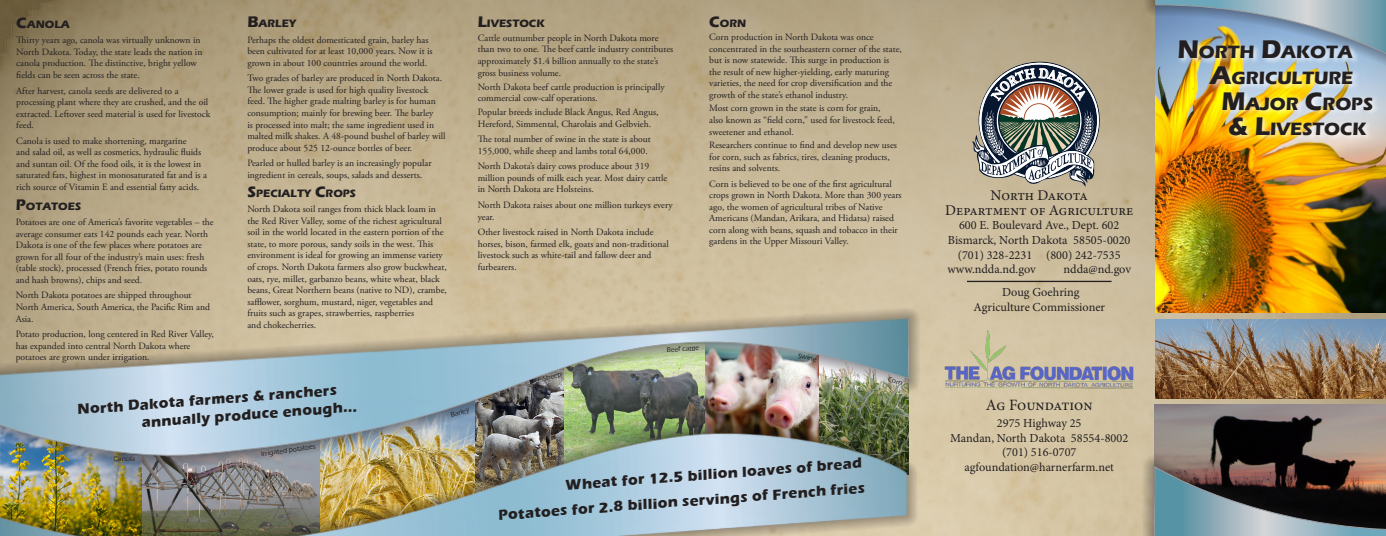
<style>
.page{position:relative;width:1386px;height:536px;background:#fff}
.page>*{position:absolute;margin:0;border:0;box-sizing:border-box;transform-origin:0 0}
.Body_type{font:700 18.38px "Eras ITC";color:#231f20}
.Body_type-2{font:15.75px "Minion Pro";letter-spacing:-.005em;color:#231f20}
.t1{font:700 14.88px "Eras ITC";color:#231f20}
.Body_type-3{font:14.88px "Minion Pro";letter-spacing:-.005em;color:#231f20}
.Body_type-4{font:12.25px "Minion Pro";color:#231f20}
.Body_type-5{font:700 11.03px "Eras ITC";color:#231f20}
.Body_type-6{font:9.62px/11.5px "Adobe Garamond Pro";color:#231f20}
.Body_type-7{font:500 7px "Eras ITC";color:#231f20}
.s1{font-size:15.75px}
.s2{font-size:26.25px}
</style>
<div class="page">
<img style="left:0;top:0;width:1386px;height:536px">
<hr style="left:967px;top:281px;width:145px;height:1px;background:#231f20">
<img style="left:1156px;top:80px;width:230px;height:233px">
<img style="left:1155px;top:404px;width:231px;height:50px">
<div style="left:1178px;top:38px;width:183px;height:53px;background:#fff;opacity:.75"></div>
<div style="left:1221px;top:89px;width:159px;height:53px;background:#fff;opacity:.75"></div>
<img style="left:1155px;top:319px;width:231px;height:79px">
<svg style="left:0;top:303px;width:927px;height:179px;fill:#d0c0a0"></svg>
<img style="left:0;top:316px;width:909px;height:92px">
<img style="left:0;top:408px;width:925px;height:128px">
<img style="left:0;top:427px;width:909px;height:109px">
<div style="left:1144px;top:0;width:242px;height:80px;background:#231f20;opacity:.75"></div>
<img style="left:1155px;top:0;width:231px;height:68px">
<img style="left:943px;top:326px;width:193px;height:71px">
<div style="left:1142px;top:454px;width:244px;height:82px;background:#231f20;opacity:.75"></div>
<svg style="left:1154px;top:466px;width:232px;height:70px"></svg>
<svg style="left:972px;top:61px;width:128px;height:126px"></svg>
<p class="Body_type-5" style="left:16px;top:18px;width:55px"><span class="s1">C</span>ANOLA</p>
<p class="Body_type-6" style="left:16px;top:35px;width:188px">Thirty years ago, canola was virtually unknown in North Dakota. Today, the state leads the nation in canola production. The distinctive, bright yellow fields can be seen across the state.</p>
<p class="Body_type-6" style="left:16px;top:85px;width:196px">After harvest, canola seeds are delivered to a processing plant where they are crushed, and the oil extracted. Leftover seed material is used for livestock feed.</p>
<p class="Body_type-6" style="left:16px;top:135px;width:192px">Canola is used to make shortening, margarine<br>and salad oil, as well as cosmetics, hydraulic fluids and suntan oil. Of the food oils, it is the lowest in saturated fats, highest in monosaturated fat and is a rich source of Vitamin E and essential fatty acids.</p>
<p class="Body_type-5" style="left:16px;top:199px;width:67px"><span class="s1">P</span>OTATOES</p>
<p class="Body_type-6" style="left:16px;top:216px;width:200px">Potatoes are one of America’s favorite vegetables – the average consumer eats 142 pounds each year. North Dakota is one of the few places where potatoes are grown for all four of the industry’s main uses: fresh (table stock), processed (French fries, potato rounds and hash browns), chips and seed.</p>
<p class="Body_type-6" style="left:16px;top:290px;width:196px">North Dakota potatoes are shipped throughout<br>North America, South America, the Pacific Rim and<br>Asia.</p>
<p class="Body_type-6" style="left:16px;top:328px;width:200px">Potato production, long centered in Red River Valley, has expanded into central North Dakota where potatoes are grown under irrigation.</p>
<p class="Body_type-5" style="left:247px;top:17px;width:50px"><span class="s1">B</span>ARLEY</p>
<p class="Body_type-6" style="left:247px;top:34px;width:187px">Perhaps the oldest domesticated grain, barley has been cultivated for at least 10,000 years. Now it is grown in about 100 countries around the world.</p>
<p class="Body_type-6" style="left:247px;top:73px;width:200px">Two grades of barley are produced in North Dakota.<br>The lower grade is used for high quality livestock feed. The higher grade malting barley is for human consumption; mainly for brewing beer. The barley<br>is processed into malt; the same ingredient used in malted milk shakes. A 48-pound bushel of barley will produce about 525 12-ounce bottles of beer.</p>
<p class="Body_type-6" style="left:247px;top:158px;width:186px">Pearled or hulled barley is an increasingly popular ingredient in cereals, soups, salads and desserts.</p>
<p class="Body_type-5" style="left:247px;top:187px;width:110px"><span class="s1">S</span>PECIALTY <span class="s1">C</span>ROPS</p>
<p class="Body_type-6" style="left:247px;top:204px;width:201px">North Dakota soil ranges from thick black loam in the Red River Valley, some of the richest agricultural soil in the world located in the eastern portion of the state, to more porous, sandy soils in the west. This environment is ideal for growing an immense variety of crops. North Dakota farmers also grow buckwheat, oats, rye, millet, garbanzo beans, white wheat, black beans, Great Northern beans (native to ND), crambe, safflower, sorghum, mustard, niger, vegetables and fruits such as grapes, strawberries, raspberries</p>
<p class="Body_type-6" style="left:247px;top:319px;width:70px">and chokecherries.</p>
<p class="Body_type-5" style="left:478px;top:17px;width:69px"><span class="s1">L</span>IVESTOCK</p>
<p class="Body_type-6" style="left:478px;top:32px;width:197px">Cattle outnumber people in North Dakota more than two to one. The beef cattle industry contributes approximately $1.4 billion annually to the state’s gross business volume.</p>
<p class="Body_type-6" style="left:478px;top:81px;width:188px">North Dakota beef cattle production is principally commercial cow-calf operations.</p>
<p class="Body_type-6" style="left:478px;top:107px;width:182px">Popular breeds include Black Angus, Red Angus,<br>Hereford, Simmental, Charolais and Gelbvieh.</p>
<p class="Body_type-6" style="left:478px;top:134px;width:175px">The total number of swine in the state is about<br>155,000, while sheep and lambs total 64,000.</p>
<p class="Body_type-6" style="left:478px;top:161px;width:191px">North Dakota’s dairy cows produce about 319 million pounds of milk each year. Most dairy cattle in North Dakota are Holsteins.</p>
<p class="Body_type-6" style="left:478px;top:199px;width:196px">North Dakota raises about one million turkeys every year.</p>
<p class="Body_type-6" style="left:478px;top:226px;width:193px">Other livestock raised in North Dakota include horses, bison, farmed elk, goats and non-traditional livestock such as white-tail and fallow deer and furbearers.</p>
<p class="Body_type-7" style="left:542px;top:375px;width:21px;rotate:-17deg">Sheep</p>
<p class="Body_type-7" style="left:667px;top:346px;width:34px;rotate:-4deg">Beef cattle</p>
<p class="t1" style="left:77px;top:400px;width:262px;rotate:-4deg">North Dakota farmers &amp; ranchers</p>
<p class="t1" style="left:141px;top:413px;width:217px;rotate:-4deg">annually produce enough...</p>
<p class="Body_type-7" style="left:450px;top:411px;width:21px;rotate:-17deg">Barley</p>
<p class="Body_type-5" style="left:709px;top:17px;width:38px"><span class="s1">C</span>ORN</p>
<p class="Body_type-6" style="left:709px;top:32px;width:194px">Corn production in North Dakota was once concentrated in the southeastern corner of the state, but is now statewide. This surge in production is the result of new higher-yielding, early maturing varieties, the need for crop diversification and the growth of the state’s ethanol industry.</p>
<p class="Body_type-6" style="left:709px;top:103px;width:187px">Most corn grown in the state is corn for grain, also known as “field corn,” used for livestock feed, sweetener and ethanol.</p>
<p class="Body_type-6" style="left:709px;top:139px;width:189px">Researchers continue to find and develop new uses for corn, such as fabrics, tires, cleaning products, resins and solvents.</p>
<p class="Body_type-6" style="left:709px;top:178px;width:194px">Corn is believed to be one of the first agricultural crops grown in North Dakota. More than 300 years ago, the women of agricultural tribes of Native Americans (Mandan, Arikara, and Hidatsa) raised corn along with beans, squash and tobacco in their gardens in the Upper Missouri Valley.</p>
<p class="Body_type-7" style="left:799px;top:351px;width:20px;rotate:11deg">Swine</p>
<p class="Body_type-7" style="left:889px;top:374px;width:17px;rotate:19deg">Corn</p>
<p class="Body_type-7" style="left:114px;top:454px;width:23px">Canola</p>
<p class="Body_type-7" style="left:261px;top:450px;width:57px;rotate:-9deg">Irrigated potatoes</p>
<p class="t1" style="left:565px;top:475px;width:299px;rotate:-4deg">Wheat for 12.5 billion loaves of bread</p>
<p class="t1" style="left:498px;top:505px;width:369px;rotate:-4deg">Potatoes for 2.8 billion servings of French fries</p>
<p class="Body_type-3" style="left:991px;top:185px;width:99px">North Dakota</p>
<p class="Body_type-3" style="left:945px;top:200px;width:190px">Department of Agriculture</p>
<p class="Body_type-4" style="left:959px;top:217px;width:162px">600 E. Boulevard Ave., Dept. 602</p>
<p class="Body_type-4" style="left:948px;top:232px;width:184px">Bismarck, North Dakota 58505-0020</p>
<p class="Body_type-4" style="left:958px;top:246px;width:164px">(701) 328-2231 (800) 242-7535</p>
<p class="Body_type-4" style="left:947px;top:261px;width:90px">www.ndda.nd.gov</p>
<p class="Body_type-4" style="left:1064px;top:261px;width:69px">ndda@nd.gov</p>
<p class="Body_type-4" style="left:1002px;top:284px;width:79px">Doug Goehring</p>
<p class="Body_type-4" style="left:973px;top:298px;width:133px">Agriculture Commissioner</p>
<p class="Body_type-2" style="left:986px;top:394px;width:108px">Ag Foundation</p>
<p class="Body_type-4" style="left:997px;top:415px;width:86px">2975 Highway 25</p>
<p class="Body_type-4" style="left:950px;top:429px;width:179px">Mandan, North Dakota 58554-8002</p>
<p class="Body_type-4" style="left:1002px;top:444px;width:76px">(701) 516-0707</p>
<p class="Body_type-4" style="left:965px;top:459px;width:151px">agfoundation@harnerfarm.net</p>
<p class="Body_type" style="left:1177px;top:42px;width:177px"><span class="s2">N</span>ORTH <span class="s2">D</span>AKOTA</p>
<p class="Body_type" style="left:1210px;top:67px;width:145px"><span class="s2">A</span>GRICULTURE</p>
<p class="Body_type" style="left:1221px;top:93px;width:153px"><span class="s2">M</span>AJOR <span class="s2">C</span>ROPS</p>
<p class="Body_type" style="left:1228px;top:118px;width:140px"><span class="s2">&amp; L</span>IVESTOCK</p>
</div>
